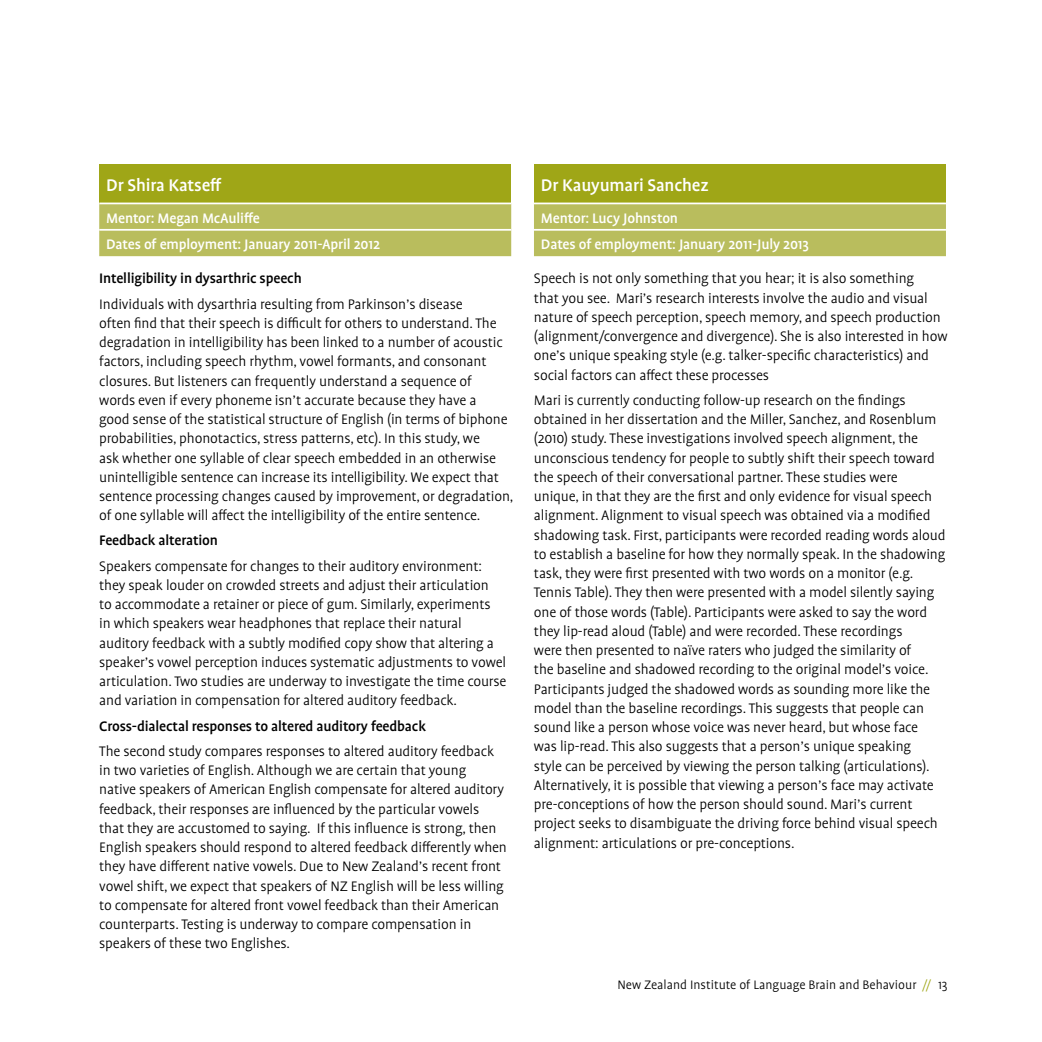
<style>
.page{position:relative;width:1042px;height:1042px;background:#fff}
.page>*{position:absolute;margin:0;border:0;box-sizing:border-box;transform-origin:0 0}
.t1{font:500 19.25px "Profile Pro";letter-spacing:-.01em;color:#fff}
.t2{font:300 15.75px/19.2px "Profile Pro";letter-spacing:-.01em;color:#000}
.t3{font:500 15.75px/26.4px "Profile Pro";letter-spacing:-.01em;color:#fff}
.t4{font:500 15.75px "Profile Pro";letter-spacing:-.01em;color:#000}
.t5{font:300 14px "Profile Pro";color:#000}
.s1{color:#9fa617}
</style>
<div class="page">
<div style="left:99px;top:164px;width:412px;height:39px;background:#9fa617"></div>
<div style="left:99px;top:204px;width:412px;height:52px;background:#b9bd5d"></div>
<hr style="left:99px;top:229px;width:412px;height:2px;background:#fff">
<div style="left:534px;top:164px;width:412px;height:39px;background:#9fa617"></div>
<div style="left:534px;top:204px;width:412px;height:52px;background:#b9bd5d"></div>
<hr style="left:534px;top:229px;width:412px;height:2px;background:#fff">
<p class="t1" style="left:106px;top:174px;width:117px">Dr Shira Katseff</p>
<p class="t3" style="left:106px;top:205px;width:275px">Mentor: Megan McAuliffe<br>Dates of employment: January 2011-April 2012</p>
<p class="t4" style="left:99px;top:269px;width:204px">Intelligibility in dysarthric speech</p>
<p class="t2" style="left:99px;top:295px;width:416px">Individuals with dysarthria resulting from Parkinson’s disease<br>often find that their speech is difficult for others to understand. The degradation in intelligibility has been linked to a number of acoustic factors, including speech rhythm, vowel formants, and consonant closures. But listeners can frequently understand a sequence of<br>words even if every phoneme isn’t accurate because they have a<br>good sense of the statistical structure of English (in terms of biphone probabilities, phonotactics, stress patterns, etc). In this study, we<br>ask whether one syllable of clear speech embedded in an otherwise unintelligible sentence can increase its intelligibility. We expect that sentence processing changes caused by improvement, or degradation, of one syllable will affect the intelligibility of the entire sentence.</p>
<p class="t4" style="left:99px;top:532px;width:120px">Feedback alteration</p>
<p class="t2" style="left:99px;top:557px;width:409px">Speakers compensate for changes to their auditory environment: they speak louder on crowded streets and adjust their articulation<br>to accommodate a retainer or piece of gum. Similarly, experiments<br>in which speakers wear headphones that replace their natural auditory feedback with a subtly modified copy show that altering a speaker’s vowel perception induces systematic adjustments to vowel articulation. Two studies are underway to investigate the time course and variation in compensation for altered auditory feedback.</p>
<p class="t4" style="left:99px;top:717px;width:328px">Cross-dialectal responses to altered auditory feedback</p>
<p class="t2" style="left:99px;top:742px;width:409px">The second study compares responses to altered auditory feedback in two varieties of English. Although we are certain that young native speakers of American English compensate for altered auditory feedback, their responses are influenced by the particular vowels that they are accustomed to saying. If this influence is strong, then English speakers should respond to altered feedback differently when they have different native vowels. Due to New Zealand’s recent front vowel shift, we expect that speakers of NZ English will be less willing to compensate for altered front vowel feedback than their American counterparts. Testing is underway to compare compensation in speakers of these two Englishes.</p>
<p class="t1" style="left:541px;top:174px;width:169px">Dr Kauyumari Sanchez</p>
<p class="t3" style="left:541px;top:205px;width:269px">Mentor: Lucy Johnston<br>Dates of employment: January 2011-July 2013</p>
<p class="t2" style="left:534px;top:270px;width:415px">Speech is not only something that you hear; it is also something<br>that you see. Mari’s research interests involve the audio and visual nature of speech perception, speech memory, and speech production (alignment/convergence and divergence). She is also interested in how one’s unique speaking style (e.g. talker-specific characteristics) and social factors can affect these processes</p>
<p class="t2" style="left:534px;top:391px;width:413px">Mari is currently conducting follow-up research on the findings obtained in her dissertation and the Miller, Sanchez, and Rosenblum (2010) study. These investigations involved speech alignment, the unconscious tendency for people to subtly shift their speech toward the speech of their conversational partner. These studies were unique, in that they are the first and only evidence for visual speech alignment. Alignment to visual speech was obtained via a modified shadowing task. First, participants were recorded reading words aloud to establish a baseline for how they normally speak. In the shadowing task, they were first presented with two words on a monitor (e.g.<br>Tennis Table). They then were presented with a model silently saying one of those words (Table). Participants were asked to say the word they lip-read aloud (Table) and were recorded. These recordings<br>were then presented to naïve raters who judged the similarity of<br>the baseline and shadowed recording to the original model’s voice.<br>Participants judged the shadowed words as sounding more like the model than the baseline recordings. This suggests that people can sound like a person whose voice was never heard, but whose face<br>was lip-read. This also suggests that a person’s unique speaking<br>style can be perceived by viewing the person talking (articulations).<br>Alternatively, it is possible that viewing a person’s face may activate pre-conceptions of how the person should sound. Mari’s current project seeks to disambiguate the driving force behind visual speech alignment: articulations or pre-conceptions.</p>
<p class="t5" style="left:617px;top:977px;width:332px">New Zealand Institute of Language Brain and Behaviour <span class="s1">//</span> 13</p>
</div>
